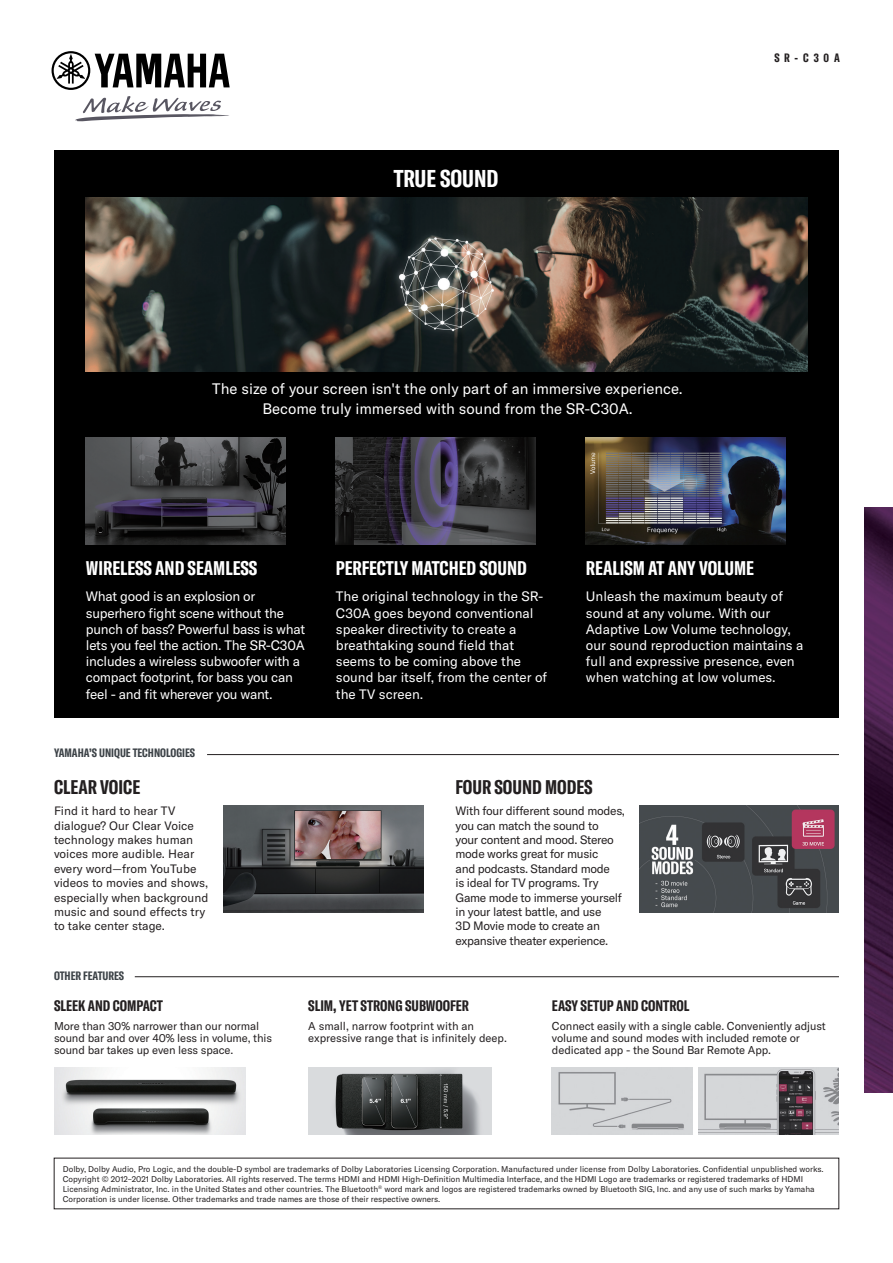
<style>
.page{position:relative;width:893px;height:1263px;background:#fff}
.page>*{position:absolute;margin:0;border:0;box-sizing:border-box;transform-origin:0 0}
.t1{font:700 extra-condensed 24px "GT America Y";color:#fff}
.t2{font:700 extra-condensed 19.5px "GT America Y";color:#fff}
.t3{font:700 extra-condensed 19.5px "GT America Y";color:#231f20}
.t4{font:15px/19.5px "GT America Y";color:#fff;text-align:center}
.t5{font:700 extra-condensed 15px "GT America Y";color:#231f20}
.t6{font:13.5px/16.2px "GT America Y";color:#fff}
.t7{font:13.5px/16.2px "GT America Y";letter-spacing:-.02em;color:#fff}
.t8{font:12px/14.4px "GT America Y";letter-spacing:-.025em;color:#231f20}
.t9{font:12px/14.4px "GT America Y";color:#231f20}
.t10{font:700 extra-condensed 12px "GT America Y";color:#3c4247}
.t11{font:700 extra-condensed 12px "GT America Y";letter-spacing:.4em;color:#231f20}
.t12{font:11.25px/12px "GT America Y";letter-spacing:-.01em;color:#231f20}
.t13{font:8.25px/9.9px "GT America Y";color:#231f20}
</style>
<div class="page">
<div style="left:54px;top:151px;width:785px;height:567px;background:#000"></div>
<svg style="left:52px;top:51px;width:178px;height:39px"></svg>
<svg style="left:75px;top:96px;width:154px;height:26px"></svg>
<img style="left:86px;top:198px;width:721px;height:173px">
<img style="left:336px;top:438px;width:200px;height:106px">
<img style="left:586px;top:438px;width:200px;height:106px">
<img style="left:86px;top:438px;width:200px;height:106px">
<hr style="left:54px;top:976px;width:785px;height:1px;background:#231f20">
<img style="left:308px;top:1067px;width:183px;height:68px">
<img style="left:54px;top:1067px;width:191px;height:67px">
<div style="left:54px;top:971px;width:81px;height:20px;background:#fff"></div>
<hr style="left:119px;top:754px;width:720px;height:1px;background:#231f20">
<div style="left:54px;top:747px;width:153px;height:19px;background:#fff"></div>
<img style="left:699px;top:1067px;width:140px;height:68px">
<img style="left:552px;top:1067px;width:140px;height:68px">
<img style="left:223px;top:806px;width:200px;height:106px">
<img style="left:639px;top:806px;width:200px;height:106px">
<img style="left:864px;top:507px;width:29px;height:586px">
<h1 class="t1" style="left:394px;top:164px;width:106px">TRUE SOUND</h1>
<h3 class="t11" style="left:774px;top:51px;width:67px">SR-C30A</h3>
<h3 class="t4" style="left:212px;top:379px;width:472px">The size of your screen isn't the only part of an immersive experience.<br>Become truly immersed with sound from the SR-C30A.</h3>
<h2 class="t2" style="left:86px;top:557px;width:173px">WIRELESS AND SEAMLESS</h2>
<h2 class="t2" style="left:336px;top:557px;width:192px">PERFECTLY MATCHED SOUND</h2>
<h2 class="t2" style="left:586px;top:557px;width:169px">REALISM AT ANY VOLUME</h2>
<p class="t7" style="left:86px;top:588px;width:221px">What good is an explosion or superhero fight scene without the punch of bass? Powerful bass is what lets you feel the action. The SR-C30A includes a wireless subwoofer with a compact footprint, for bass you can feel - and fit wherever you want.</p>
<h3 class="t10" style="left:54px;top:745px;width:143px">YAMAHA’S UNIQUE TECHNOLOGIES</h3>
<h3 class="t6" style="left:336px;top:588px;width:213px">The original technology in the SR-<br>C30A goes beyond conventional speaker directivity to create a breathtaking sound field that seems to be coming above the sound bar itself, from the center of the TV screen.</h3>
<h3 class="t6" style="left:586px;top:588px;width:219px">Unleash the maximum beauty of sound at any volume. With our<br>Adaptive Low Volume technology, our sound reproduction maintains a full and expressive presence, even when watching at low volumes.</h3>
<h2 class="t3" style="left:54px;top:776px;width:88px">CLEAR VOICE</h2>
<h2 class="t3" style="left:455px;top:776px;width:139px">FOUR SOUND MODES</h2>
<h3 class="t9" style="left:54px;top:804px;width:156px">Find it hard to hear TV dialogue? Our Clear Voice technology makes human voices more audible. Hear every word—from YouTube videos to movies and shows, especially when background music and sound effects try to take center stage.</h3>
<p class="t8" style="left:455px;top:804px;width:171px">With four different sound modes, you can match the sound to<br>your content and mood. Stereo mode works great for music<br>and podcasts. Standard mode<br>is ideal for TV programs. Try<br>Game mode to immerse yourself in your latest battle, and use<br>3D Movie mode to create an expansive theater experience.</p>
<h3 class="t10" style="left:54px;top:969px;width:72px">OTHER FEATURES</h3>
<h3 class="t5" style="left:54px;top:996px;width:110px">SLEEK AND COMPACT</h3>
<h3 class="t12" style="left:54px;top:1020px;width:220px">More than 30% narrower than our normal sound bar and over 40% less in volume, this sound bar takes up even less space.</h3>
<h3 class="t5" style="left:308px;top:996px;width:162px">SLIM, YET STRONG SUBWOOFER</h3>
<h3 class="t12" style="left:308px;top:1020px;width:200px">A small, narrow footprint with an expressive range that is infinitely deep.</h3>
<h3 class="t5" style="left:552px;top:996px;width:139px">EASY SETUP AND CONTROL</h3>
<h3 class="t12" style="left:552px;top:1020px;width:275px">Connect easily with a single cable. Conveniently adjust volume and sound modes with included remote or dedicated app - the Sound Bar Remote App.</h3>
<p class="t13" style="left:63px;top:1164px;width:762px">Dolby, Dolby Audio, Pro Logic, and the double-D symbol are trademarks of Dolby Laboratories Licensing Corporation. Manufactured under license from Dolby Laboratories. Confidential unpublished works.<br>Copyright © 2012–2021 Dolby Laboratories. All rights reserved. The terms HDMI and HDMI High-Definition Multimedia Interface, and the HDMI Logo are trademarks or registered trademarks of HDMI Licensing Administrator, Inc. in the United States and other countries. The Bluetooth<sup>®</sup> word mark and logos are registered trademarks owned by Bluetooth SIG, Inc. and any use of such marks by Yamaha Corporation is under license. Other trademarks and trade names are those of their respective owners.</p>
</div>
